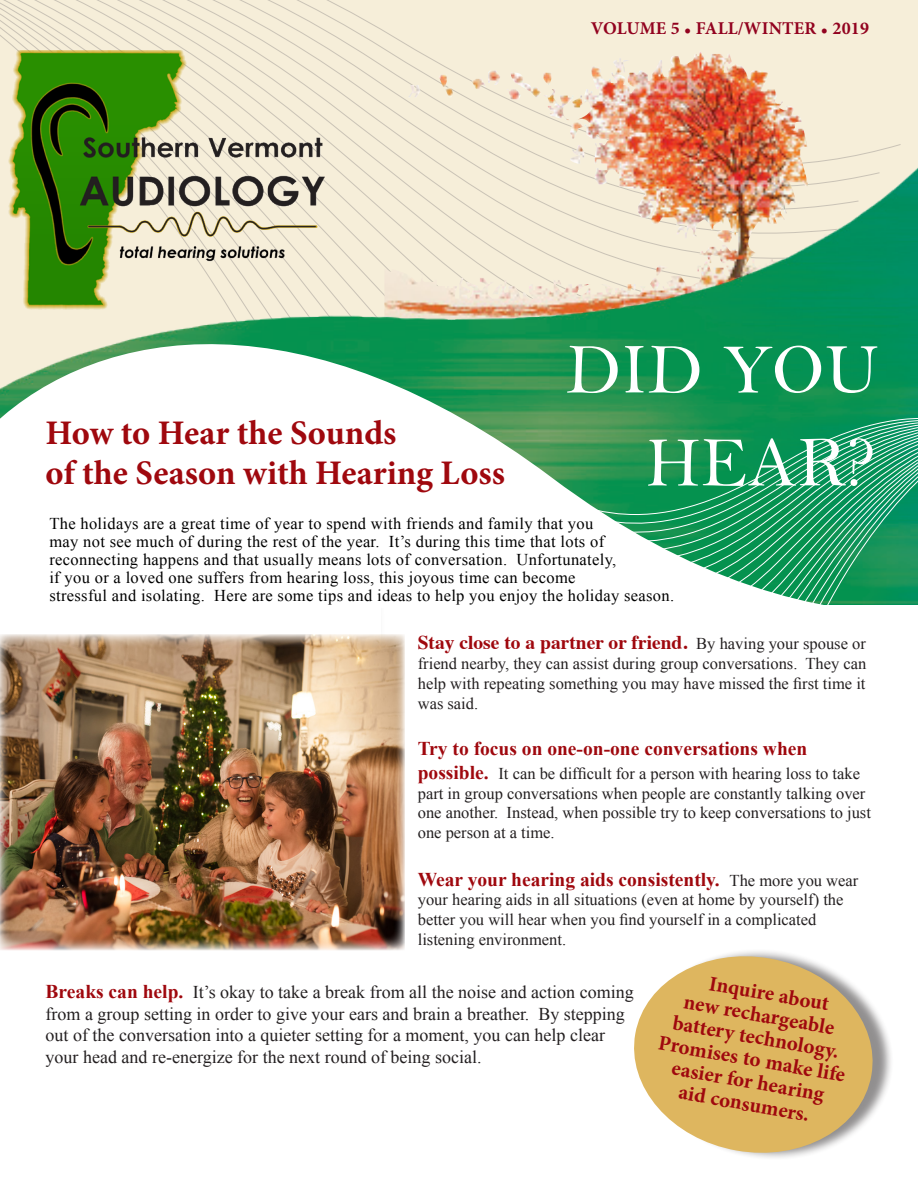
<style>
.page{position:relative;width:918px;height:1188px;background:#fff}
.page>*{position:absolute;margin:0;border:0;box-sizing:border-box;transform-origin:0 0}
.t1{font:700 34.5px "Minion Pro";color:#9f080e}
.t2{font:700 21px/22.5px "Minion Pro";color:#9f080e}
.t3{font:700 19.5px "Times New Roman";color:#9f080e}
.t4{font:700 19.5px "Times";color:#9f080e}
.t5{font:18px "Times New Roman";color:#231f20}
.t6{font:700 18px "Minion Pro";letter-spacing:.01em;color:#92021f}
.t7{font:16.5px/19.8px "Times New Roman";color:#231f20}
.t8{font:16.5px "Times New Roman";letter-spacing:.02em;color:#000}
.s1{font-family:"Times New Roman";font-weight:400;font-size:16.5px;color:#231f20}
.s2{font-weight:700;font-size:19.5px;color:#9f080e}
.s3{font-weight:400;font-size:16.5px;color:#231f20}
</style>
<div class="page">
<div style="left:639px;top:948px;width:255px;height:213px;background:#231f20;opacity:.5"></div>
<svg style="left:634px;top:948px;width:247px;height:213px;fill:#deb65f"></svg>
<svg style="left:0;top:0;width:901px;height:157px;background:#f3e6d0"></svg>
<img style="left:465px;top:52px;width:273px;height:105px">
<img style="left:0;top:157px;width:918px;height:159px">
<svg style="left:0;top:316px;width:918px;height:289px"></svg>
<img style="left:0;top:634px;width:405px;height:316px">
<img style="left:9px;top:51px;width:315px;height:258px">
<p class="t6" style="left:591px;top:16px;width:280px">VOLUME 5 • FALL/WINTER • 2019</p>
<p class="t1" style="left:46px;top:408px;width:352px">How to Hear the Sounds</p>
<p class="t1" style="left:46px;top:449px;width:461px">of the Season with Hearing Loss</p>
<p class="t8" style="left:49px;top:512px;width:545px">The holidays are a great time of year to spend with friends and family that you</p>
<p class="t8" style="left:49px;top:530px;width:556px">may not see much of during the rest of the year. It’s during this time that lots of</p>
<p class="t8" style="left:49px;top:548px;width:568px">reconnecting happens and that usually means lots of conversation. Unfortunately,</p>
<p class="t8" style="left:49px;top:566px;width:528px">if you or a loved one suffers from hearing loss, this joyous time can become</p>
<p class="t8" style="left:49px;top:584px;width:626px">stressful and isolating. Here are some tips and ideas to help you enjoy the holiday season.</p>
<p class="t4" style="left:418px;top:624px;width:450px">Stay close to a partner or friend. <span class="s1">By having your spouse or</span></p>
<p class="t7" style="left:418px;top:653px;width:450px;text-align:justify">friend nearby, they can assist during group conversations. They can help with repeating something you may have missed the first time it was said.</p>
<p class="t3" style="left:418px;top:735px;width:391px">Try to focus on one-on-one conversations when</p>
<p class="t7" style="left:418px;top:763px;width:455px"><span class="s2">possible.</span> It can be difficult for a person with hearing loss to take part in group conversations when people are constantly talking over one another. Instead, when possible try to keep conversations to just one person at a time.</p>
<p class="t3" style="left:418px;top:866px;width:442px">Wear your hearing aids consistently. <span class="s3">The more you wear</span></p>
<p class="t7" style="left:418px;top:890px;width:427px">your hearing aids in all situations (even at home by yourself) the better you will hear when you find yourself in a complicated</p>
<p class="t7" style="left:418px;top:929px;width:150px">listening environment.</p>
<p class="t5" style="left:46px;top:980px;width:590px"><span class="s2">Breaks can help.</span> It’s okay to take a break from all the noise and action coming</p>
<p class="t5" style="left:46px;top:1002px;width:581px">from a group setting in order to give your ears and brain a breather. By stepping</p>
<p class="t5" style="left:46px;top:1023px;width:561px">out of the conversation into a quieter setting for a moment, you can help clear</p>
<p class="t5" style="left:46px;top:1045px;width:438px">your head and re-energize for the next round of being social.</p>
<p class="t2" style="left:690px;top:968px;width:154px;text-indent:22px;rotate:10deg">Inquire about new rechargeable</p>
<p class="t2" style="left:675px;top:1011px;width:170px;rotate:10deg">battery technology.</p>
<p class="t2" style="left:661px;top:1031px;width:191px;rotate:10deg">Promises to make life</p>
<p class="t2" style="left:674px;top:1056px;width:156px;rotate:10deg">easier for hearing</p>
<p class="t2" style="left:681px;top:1080px;width:134px;rotate:10deg">aid consumers.</p>
</div>
